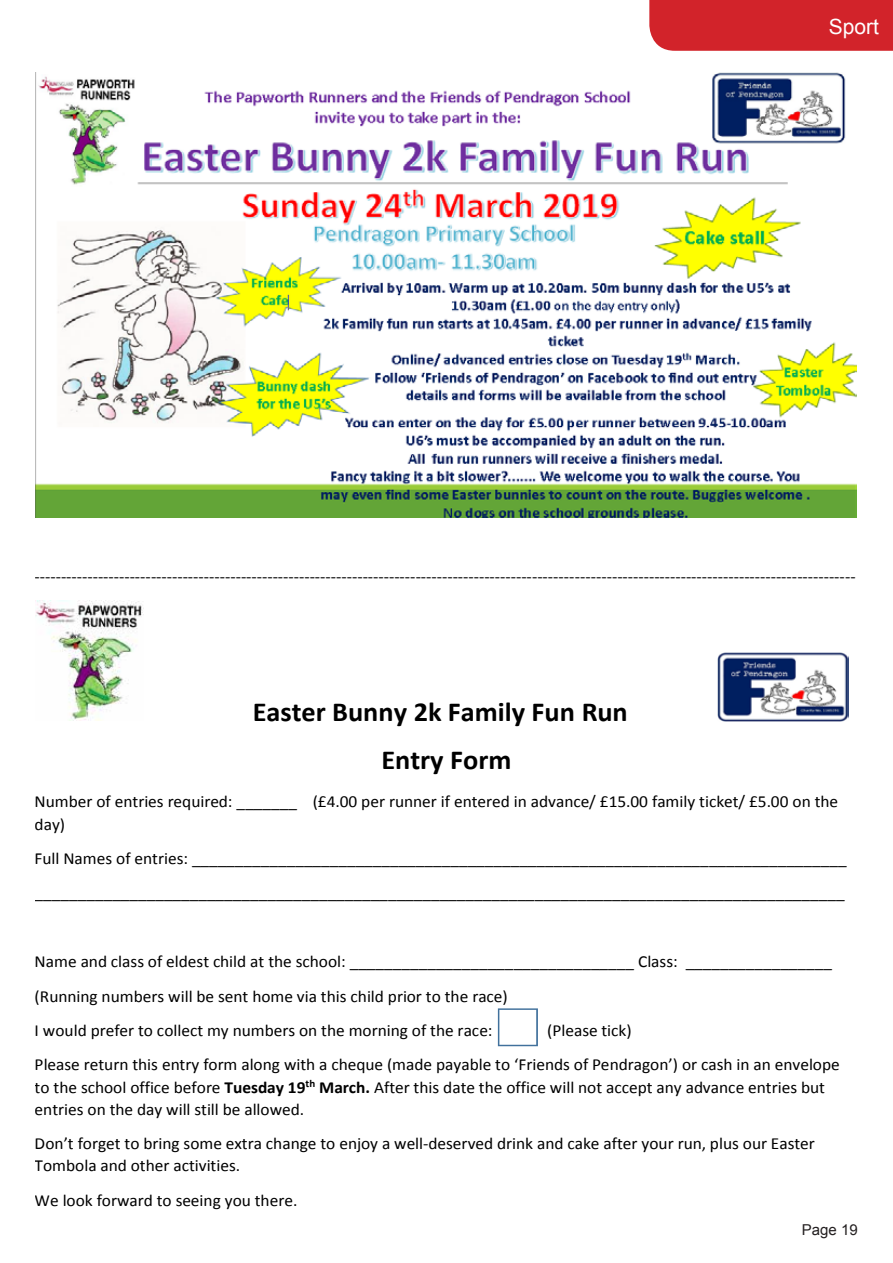
<style>
.page{position:relative;width:893px;height:1263px;background:#fff}
.page>*{position:absolute;margin:0;border:0;box-sizing:border-box;transform-origin:0 0}
.t1{font:700 27.6px/48.6px "Calibri";color:#000;text-align:center}
.t2{font:21px "Arial";color:#fff}
.t3{font:16.95px/34.3px "Calibri";color:#000}
.t4{font:15px "Arial";color:#231f20}
.s1{font-weight:700}
</style>
<div class="page">
<div style="left:649px;top:0;width:244px;height:51px;background:#d2232a"></div>
<img style="left:36px;top:72px;width:821px;height:445px">
<img style="left:36px;top:600px;width:108px;height:121px">
<img style="left:717px;top:652px;width:131px;height:69px">
<svg style="left:498px;top:1008px;width:40px;height:38px"></svg>
<p class="t2" style="left:829px;top:13px;width:52px">Sport</p>
<p class="t3" style="left:35px;top:559px;width:823px">-----------------------------------------------------------------------------------------------------------------------------------------------------------</p>
<h1 class="t1" style="left:253px;top:687px;width:376px">Easter Bunny 2k Family Fun Run<br>Entry Form</h1>
<p class="t3" style="left:35px;top:791px;width:805px;line-height:22.2px">Number of entries required: _______ (£4.00 per runner if entered in advance/ £15.00 family ticket/ £5.00 on the day)</p>
<p class="t3" style="left:35px;top:841px;width:814px">Full Names of entries: ____________________________________________________________________________ ______________________________________________________________________________________________</p>
<p class="t3" style="left:35px;top:944px;width:799px">Name and class of eldest child at the school: _________________________________ Class: _________________ (Running numbers will be sent home via this child prior to the race)<br>I would prefer to collect my numbers on the morning of the race:</p>
<p class="t3" style="left:35px;top:1013px;width:807px;text-indent:513px">(Please tick)<br>Please return this entry form along with a cheque (made payable to ‘Friends of Pendragon’) or cash in an envelope</p>
<p class="t3" style="left:35px;top:1076px;width:792px;line-height:22.2px">to the school office before <span class="s1">Tuesday 19</span><sup>th</sup> <span class="s1">March.</span> After this date the office will not accept any advance entries but entries on the day will still be allowed.</p>
<p class="t3" style="left:35px;top:1132px;width:782px;line-height:22.2px">Don’t forget to bring some extra change to enjoy a well-deserved drink and cake after your run, plus our Easter<br>Tombola and other activities.</p>
<p class="t3" style="left:35px;top:1183px;width:264px">We look forward to seeing you there.</p>
<p class="t4" style="left:802px;top:1220px;width:57px">Page 19</p>
</div>
